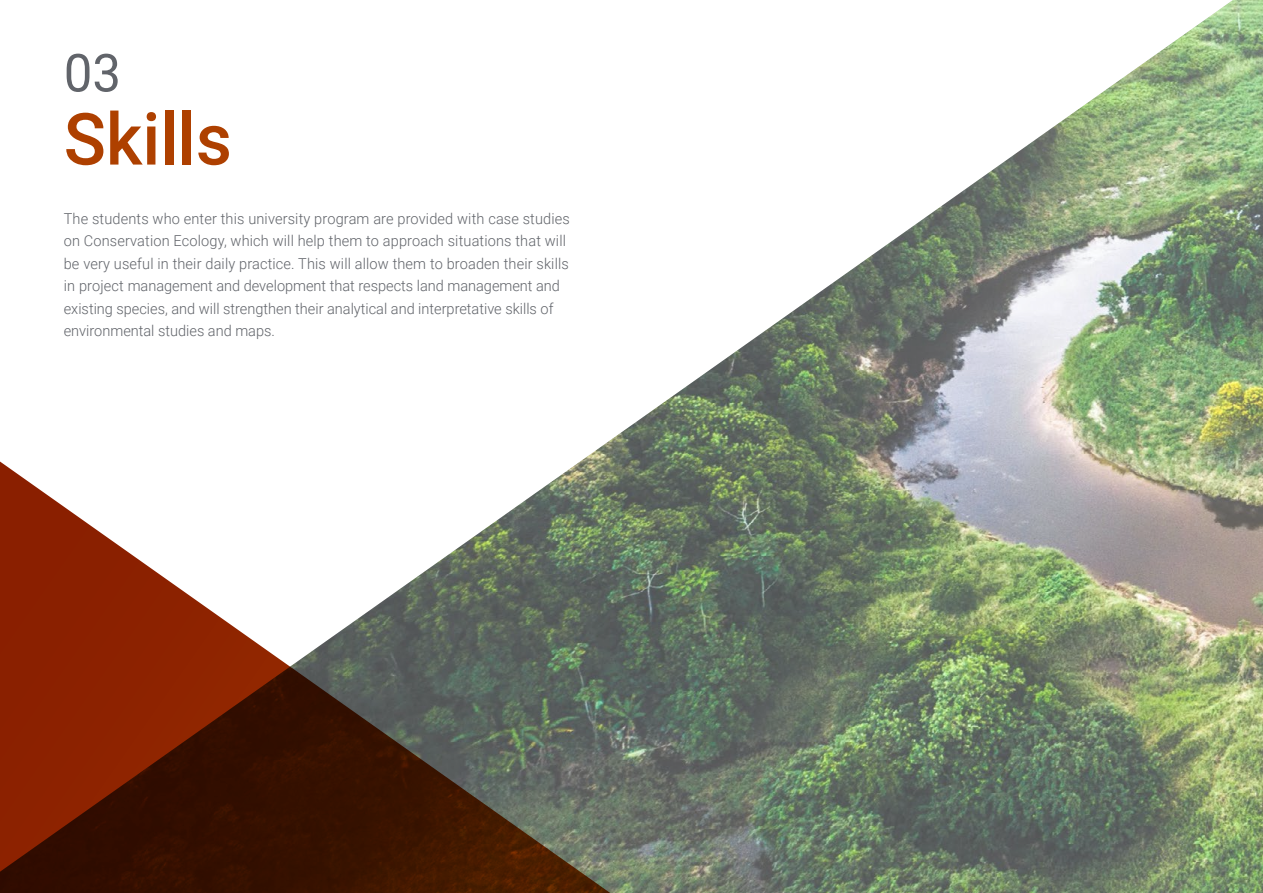
<style>
.page{position:relative;width:1263px;height:893px;background:#fff}
.page>*{position:absolute;margin:0;border:0;box-sizing:border-box;transform-origin:0 0}
.t1{font:500 72px "Roboto";color:#ae4000}
.t2{font:52.5px "Roboto";color:#61646a}
.t3{font:300 15px/22.5px "Roboto";letter-spacing:.01em;color:#61646a}
</style>
<div class="page">
<img style="left:602px;top:0;width:661px;height:893px">
<svg style="left:0;top:446px;width:640px;height:447px"></svg>
<h2 class="t2" style="left:64px;top:36px;width:59px">03</h2>
<h1 class="t1" style="left:64px;top:89px;width:170px">Skills</h1>
<p class="t3" style="left:64px;top:207px;width:508px">The students who enter this university program are provided with case studies on Conservation Ecology, which will help them to approach situations that will be very useful in their daily practice. This will allow them to broaden their skills in project management and development that respects land management and existing species, and will strengthen their analytical and interpretative skills of environmental studies and maps.</p>
</div>
